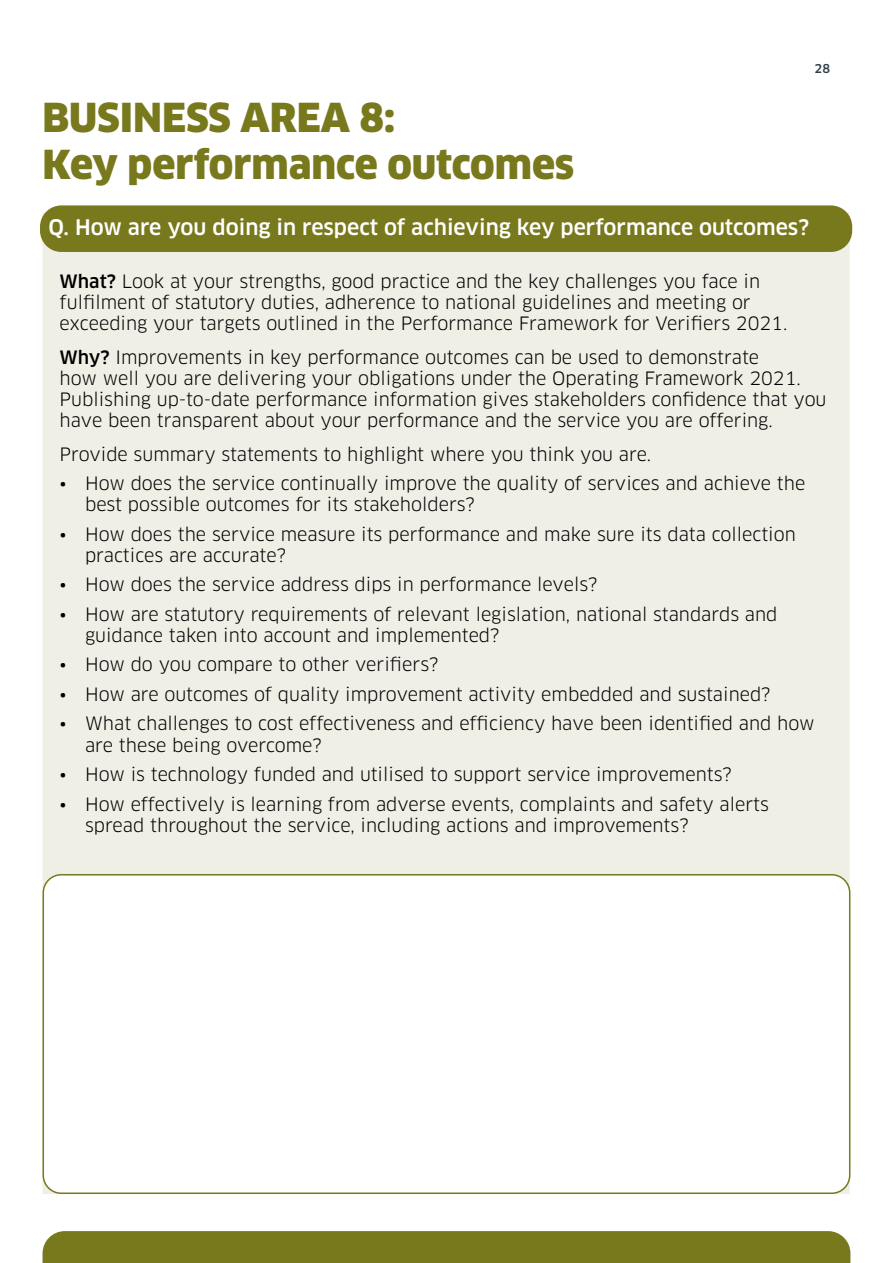
<style>
.page{position:relative;width:893px;height:1263px;background:#fff}
.page>*{position:absolute;margin:0;border:0;box-sizing:border-box;transform-origin:0 0}
.t1{font:900 39px/46.8px "Clan";color:#78781c}
.t2{font:500 21px "Clan";color:#fff}
.t3{font:18px/21px "Clan";color:#000}
.t4{font:500 12px "Clan";color:#323e48}
.s1{font-weight:500}
</style>
<div class="page">
<div style="left:43px;top:1231px;width:807px;height:32px;background:#78781c"></div>
<div style="left:43px;top:212px;width:807px;height:982px;background:#f0efe6"></div>
<div style="left:40px;top:205px;width:812px;height:47px;background:#78781c;border-radius:21px"></div>
<div style="left:43px;top:875px;width:807px;height:318px;background:#fff;border-radius:18px"></div>
<div style="left:43px;top:874px;width:807px;height:320px;border:2px solid #78781c;border-radius:18px"></div>
<p class="t4" style="left:815px;top:62px;width:17px">28</p>
<h1 class="t1" style="left:43px;top:95px;width:533px">BUSINESS AREA 8:<br>Key performance outcomes</h1>
<p class="t2" style="left:49px;top:214px;width:762px">Q. How are you doing in respect of achieving key performance outcomes?</p>
<p class="t3" style="left:60px;top:271px;width:729px"><span class="s1">What?</span> Look at your strengths, good practice and the key challenges you face in fulfilment of statutory duties, adherence to national guidelines and meeting or exceeding your targets outlined in the Performance Framework for Verifiers 2021.</p>
<p class="t3" style="left:60px;top:347px;width:768px"><span class="s1">Why?</span> Improvements in key performance outcomes can be used to demonstrate<br>how well you are delivering your obligations under the Operating Framework 2021.<br>Publishing up-to-date performance information gives stakeholders confidence that you have been transparent about your performance and the service you are offering.</p>
<p class="t3" style="left:60px;top:444px;width:593px">Provide summary statements to highlight where you think you are.</p>
<p class="t3" style="left:85px;top:474px;width:722px;text-indent:-26px">• How does the service continually improve the quality of services and achieve the best possible outcomes for its stakeholders?</p>
<p class="t3" style="left:85px;top:524px;width:712px;text-indent:-26px">• How does the service measure its performance and make sure its data collection practices are accurate?</p>
<p class="t3" style="left:60px;top:575px;width:539px">• How does the service address dips in performance levels?</p>
<p class="t3" style="left:85px;top:604px;width:694px;text-indent:-26px">• How are statutory requirements of relevant legislation, national standards and guidance taken into account and implemented?</p>
<p class="t3" style="left:60px;top:655px;width:380px">• How do you compare to other verifiers?</p>
<p class="t3" style="left:60px;top:684px;width:713px">• How are outcomes of quality improvement activity embedded and sustained?</p>
<p class="t3" style="left:85px;top:714px;width:731px;text-indent:-26px">• What challenges to cost effectiveness and efficiency have been identified and how are these being overcome?</p>
<p class="t3" style="left:60px;top:764px;width:674px">• How is technology funded and utilised to support service improvements?</p>
<p class="t3" style="left:85px;top:794px;width:685px;text-indent:-26px">• How effectively is learning from adverse events, complaints and safety alerts spread throughout the service, including actions and improvements?</p>
</div>
